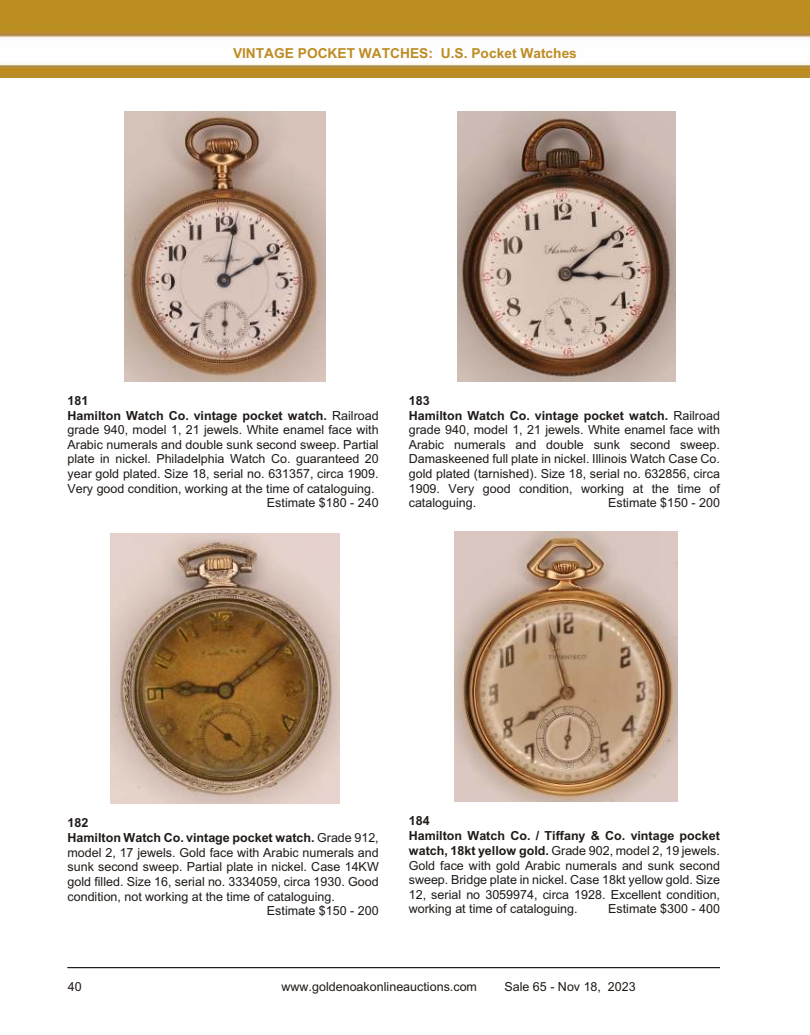
<style>
.page{position:relative;width:810px;height:1035px;background:#fff}
.page>*{position:absolute;margin:0;border:0;box-sizing:border-box;transform-origin:0 0}
.t1{font:700 13.75px "Arial";color:#bd8c24}
.t2{font:12.5px/14.6px "Arial";color:#1f1a17}
.t3{font:700 12.5px "Arial";color:#1f1a17}
.s1{font-weight:400}
.s2{font-weight:700}
</style>
<div class="page">
<img style="left:0;top:0;width:810px;height:77px">
<hr style="left:68px;top:967px;width:652px;height:1px;background:#1f1a17">
<img style="left:111px;top:534px;width:228px;height:270px">
<img style="left:457px;top:111px;width:218px;height:270px">
<img style="left:455px;top:532px;width:223px;height:270px">
<img style="left:124px;top:111px;width:202px;height:270px">
<p class="t1" style="left:233px;top:48px;width:345px">VINTAGE POCKET WATCHES: U.S. Pocket Watches</p>
<p class="t3" style="left:68px;top:396px;width:22px">181</p>
<p class="t3" style="left:68px;top:410px;width:313px">Hamilton Watch Co. vintage pocket watch. <span class="s1">Railroad</span></p>
<p class="t2" style="left:68px;top:424px;width:313px">grade 940, model 1, 21 jewels. White enamel face with</p>
<p class="t2" style="left:68px;top:438px;width:313px">Arabic numerals and double sunk second sweep. Partial</p>
<p class="t2" style="left:68px;top:453px;width:313px">plate in nickel. Philadelphia Watch Co. guaranteed 20</p>
<p class="t2" style="left:68px;top:467px;width:313px">year gold plated. Size 18, serial no. 631357, circa 1909.</p>
<p class="t2" style="left:68px;top:482px;width:309px">Very good condition, working at the time of cataloguing.</p>
<p class="t2" style="left:267px;top:497px;width:113px">Estimate $180 - 240</p>
<p class="t2" style="left:409px;top:394px;width:313px"><span class="s2">183<br>Hamilton Watch Co. vintage pocket watch.</span> Railroad grade 940, model 1, 21 jewels. White enamel face with Arabic numerals and double sunk second sweep.<br>Damaskeened full plate in nickel. Illinois Watch Case Co. gold plated (tarnished). Size 18, serial no. 632856, circa 1909. Very good condition, working at the time of cataloguing.</p>
<p class="t2" style="left:608px;top:497px;width:113px">Estimate $150 - 200</p>
<p class="t3" style="left:68px;top:818px;width:22px">182</p>
<p class="t3" style="left:68px;top:833px;width:313px">Hamilton Watch Co. vintage pocket watch. <span class="s1">Grade 912,</span></p>
<p class="t2" style="left:68px;top:846px;width:313px">model 2, 17 jewels. Gold face with Arabic numerals and</p>
<p class="t2" style="left:68px;top:861px;width:313px">sunk second sweep. Partial plate in nickel. Case 14KW</p>
<p class="t2" style="left:68px;top:875px;width:313px">gold filled. Size 16, serial no. 3334059, circa 1930. Good</p>
<p class="t2" style="left:68px;top:890px;width:269px">condition, not working at the time of cataloguing.</p>
<p class="t2" style="left:267px;top:905px;width:113px">Estimate $150 - 200</p>
<p class="t2" style="left:409px;top:815px;width:313px"><span class="s2">184<br>Hamilton Watch Co. / Tiffany &amp; Co. vintage pocket watch, 18kt yellow gold.</span> Grade 902, model 2, 19 jewels.<br>Gold face with gold Arabic numerals and sunk second sweep. Bridge plate in nickel. Case 18kt yellow gold. Size 12, serial no 3059974, circa 1928. Excellent condition, working at time of cataloguing.</p>
<p class="t2" style="left:608px;top:903px;width:113px">Estimate $300 - 400</p>
<p class="t2" style="left:68px;top:981px;width:15px">40</p>
<p class="t2" style="left:281px;top:981px;width:197px">www.goldenoakonlineauctions.com</p>
<p class="t2" style="left:505px;top:981px;width:133px">Sale 65 - Nov 18, 2023</p>
</div>
